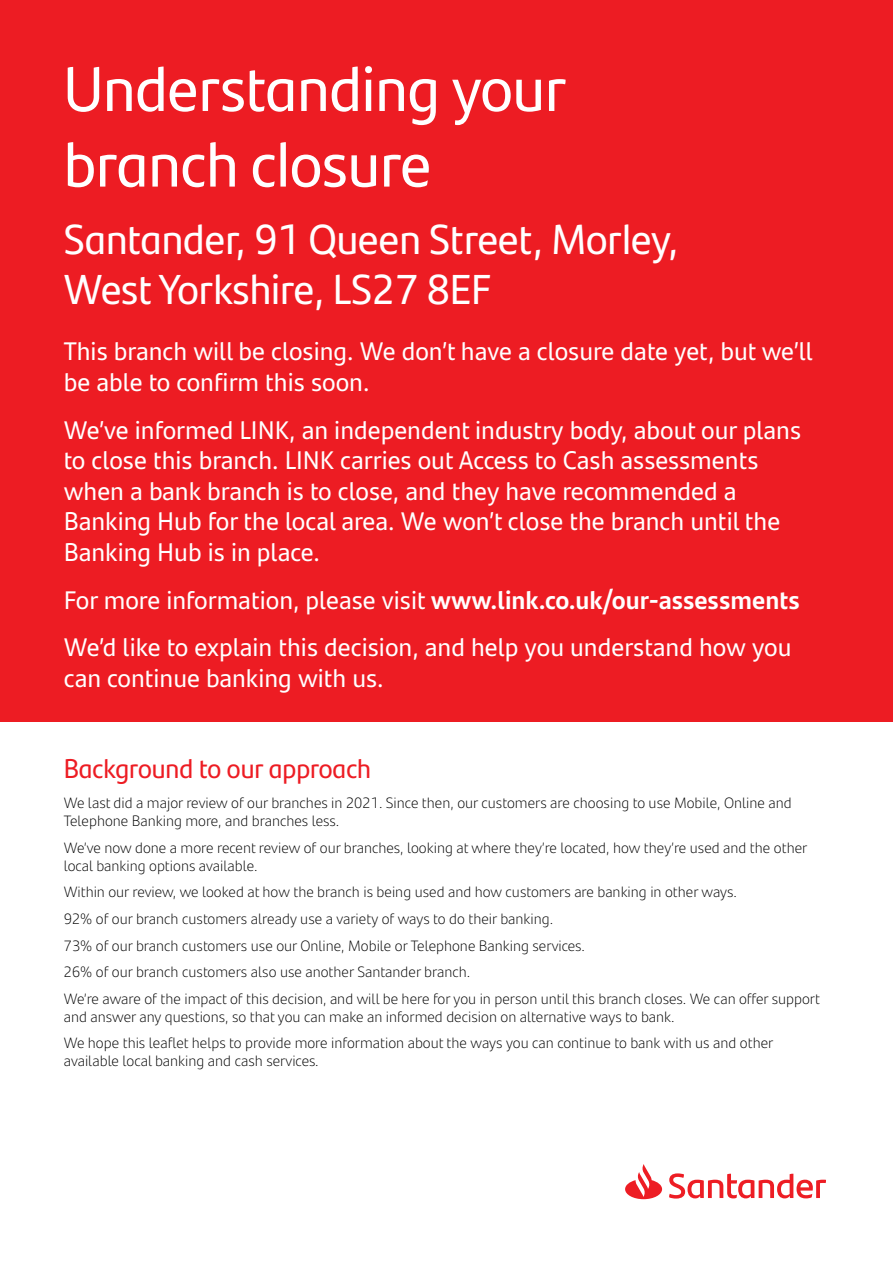
<style>
.page{position:relative;width:893px;height:1263px;background:#fff}
.page>*{position:absolute;margin:0;border:0;box-sizing:border-box;transform-origin:0 0}
.t1{font:63px/75.6px "Santander Headline";color:#fff}
.t2{font:42px/50.4px "Santander Headline";color:#fff}
._11pt_Body_Copy{font:27px "Santander Headline";color:#ed1c23}
._11pt_Body_Copy-2{font:25.5px/30.6px "Santander Text";color:#fff}
._11pt_Body_Copy-3{font:300 15px/18px "Santander Text";color:#000}
.s1{font-weight:700}
</style>
<div class="page">
<div style="left:0;top:0;width:893px;height:722px;background:#ed1c23"></div>
<svg style="left:625px;top:1164px;width:201px;height:35px"></svg>
<p class="t1" style="left:64px;top:48px;width:504px">Understanding your branch closure</p>
<p class="t2" style="left:64px;top:212px;width:616px">Santander, 91 Queen Street, Morley,<br>West Yorkshire, LS27 8EF</p>
<p class="_11pt_Body_Copy-2" style="left:64px;top:335px;width:751px">This branch will be closing. We don’t have a closure date yet, but we’ll be able to confirm this soon.</p>
<p class="_11pt_Body_Copy-2" style="left:64px;top:413px;width:739px">We’ve informed LINK, an independent industry body, about our plans to close this branch. LINK carries out Access to Cash assessments when a bank branch is to close, and they have recommended a Banking Hub for the local area. We won’t close the branch until the Banking Hub is in place.</p>
<p class="_11pt_Body_Copy-2" style="left:64px;top:583px;width:737px">For more information, please visit <span class="s1">www.link.co.uk/our-assessments</span></p>
<p class="_11pt_Body_Copy-2" style="left:64px;top:631px;width:729px">We’d like to explain this decision, and help you understand how you can continue banking with us.</p>
<p class="_11pt_Body_Copy" style="left:64px;top:748px;width:309px">Background to our approach</p>
<p class="_11pt_Body_Copy-3" style="left:64px;top:793px;width:729px">We last did a major review of our branches in 2021. Since then, our customers are choosing to use Mobile, Online and<br>Telephone Banking more, and branches less.</p>
<p class="_11pt_Body_Copy-3" style="left:64px;top:838px;width:745px">We’ve now done a more recent review of our branches, looking at where they’re located, how they’re used and the other local banking options available.</p>
<p class="_11pt_Body_Copy-3" style="left:64px;top:882px;width:675px">Within our review, we looked at how the branch is being used and how customers are banking in other ways.</p>
<p class="_11pt_Body_Copy-3" style="left:64px;top:909px;width:491px">92% of our branch customers already use a variety of ways to do their banking.</p>
<p class="_11pt_Body_Copy-3" style="left:64px;top:935px;width:523px">73% of our branch customers use our Online, Mobile or Telephone Banking services.</p>
<p class="_11pt_Body_Copy-3" style="left:64px;top:962px;width:408px">26% of our branch customers also use another Santander branch.</p>
<p class="_11pt_Body_Copy-3" style="left:64px;top:988px;width:758px">We’re aware of the impact of this decision, and will be here for you in person until this branch closes. We can offer support and answer any questions, so that you can make an informed decision on alternative ways to bank.</p>
<p class="_11pt_Body_Copy-3" style="left:64px;top:1033px;width:711px">We hope this leaflet helps to provide more information about the ways you can continue to bank with us and other available local banking and cash services.</p>
</div>
